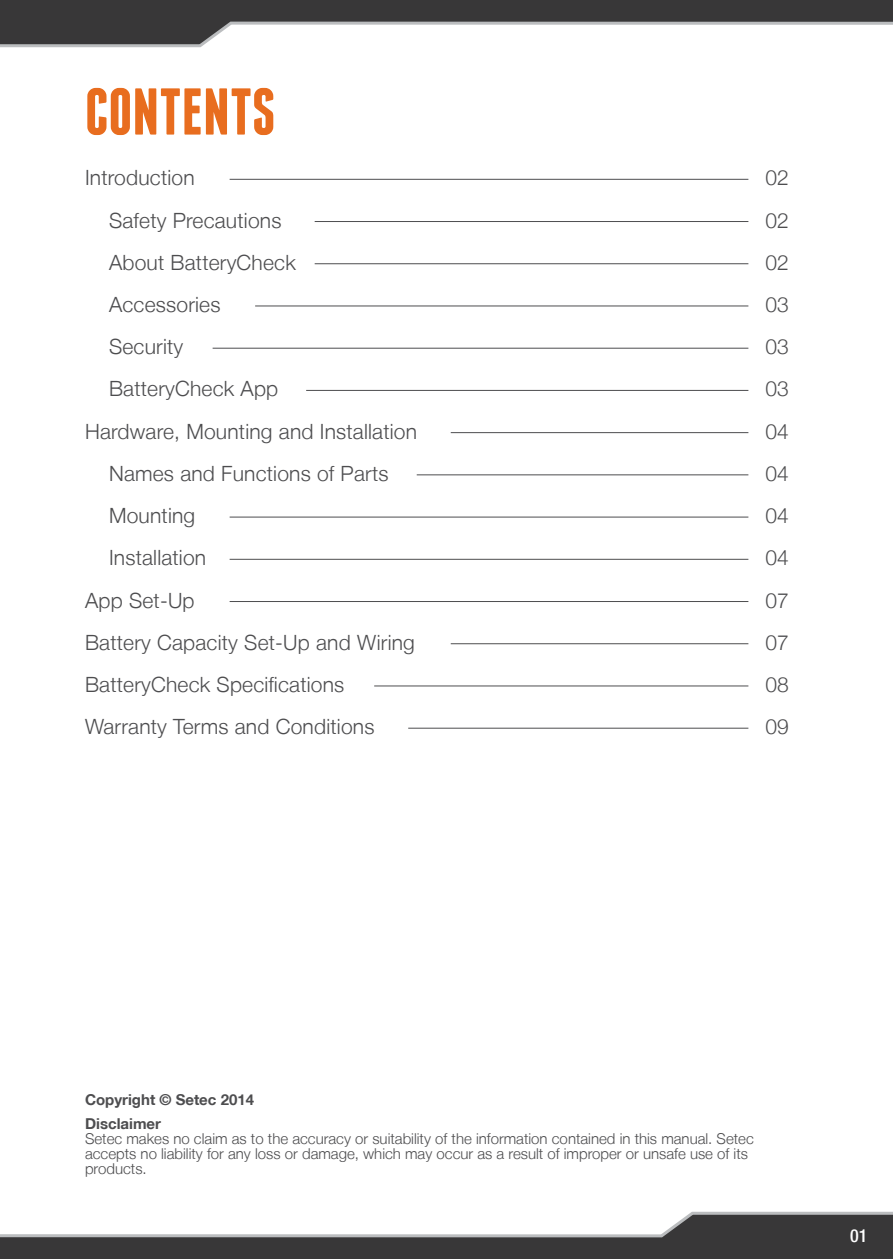
<style>
.page{position:relative;width:893px;height:1259px;background:#fff}
.page>*{position:absolute;margin:0;border:0;box-sizing:border-box;transform-origin:0 0}
.Heading_1{font:700 66px "Franchise";color:#e86d1f}
.Body_Copy_1{font:300 21px "Helvetica Neue LT";letter-spacing:.01em;color:#4d4d4f}
.t1{font:500 condensed 18px "Helvetica Neue LT";color:#fff}
.fine_print{font:300 15px/15px "Helvetica Neue LT";color:#4d4d4f}
.fine_print-2{font:700 15px "Helvetica Neue LT";color:#4d4d4f}
.s1{font-weight:700}
</style>
<div class="page">
<svg style="left:0;top:1211px;width:893px;height:48px"></svg>
<svg style="left:0;top:0;width:893px;height:48px"></svg>
<hr style="left:230px;top:179px;width:518px;height:1px;background:#4d4d4f">
<hr style="left:315px;top:221px;width:433px;height:1px;background:#4d4d4f">
<hr style="left:315px;top:263px;width:433px;height:1px;background:#4d4d4f">
<hr style="left:255px;top:305px;width:493px;height:1px;background:#4d4d4f">
<hr style="left:213px;top:348px;width:535px;height:1px;background:#4d4d4f">
<hr style="left:306px;top:390px;width:442px;height:1px;background:#4d4d4f">
<hr style="left:451px;top:432px;width:297px;height:1px;background:#4d4d4f">
<hr style="left:417px;top:474px;width:331px;height:1px;background:#4d4d4f">
<hr style="left:230px;top:516px;width:518px;height:1px;background:#4d4d4f">
<hr style="left:230px;top:559px;width:518px;height:1px;background:#4d4d4f">
<hr style="left:230px;top:601px;width:518px;height:1px;background:#4d4d4f">
<hr style="left:451px;top:643px;width:297px;height:1px;background:#4d4d4f">
<hr style="left:374px;top:685px;width:374px;height:1px;background:#4d4d4f">
<hr style="left:408px;top:727px;width:340px;height:1px;background:#4d4d4f">
<p class="Heading_1" style="left:85px;top:81px;width:192px">CONTENTS</p>
<p class="Body_Copy_1" style="left:85px;top:165px;width:111px">Introduction</p>
<p class="Body_Copy_1" style="left:765px;top:165px;width:25px">02</p>
<p class="Body_Copy_1" style="left:109px;top:207px;width:174px">Safety Precautions</p>
<p class="Body_Copy_1" style="left:765px;top:207px;width:25px">02</p>
<p class="Body_Copy_1" style="left:109px;top:249px;width:188px">About BatteryCheck</p>
<p class="Body_Copy_1" style="left:765px;top:249px;width:25px">02</p>
<p class="Body_Copy_1" style="left:109px;top:292px;width:113px">Accessories</p>
<p class="Body_Copy_1" style="left:765px;top:292px;width:25px">03</p>
<p class="Body_Copy_1" style="left:109px;top:334px;width:76px">Security</p>
<p class="Body_Copy_1" style="left:765px;top:334px;width:25px">03</p>
<p class="Body_Copy_1" style="left:109px;top:376px;width:171px">BatteryCheck App</p>
<p class="Body_Copy_1" style="left:765px;top:376px;width:25px">03</p>
<p class="Body_Copy_1" style="left:85px;top:418px;width:333px">Hardware, Mounting and Installation</p>
<p class="Body_Copy_1" style="left:765px;top:418px;width:25px">04</p>
<p class="Body_Copy_1" style="left:109px;top:460px;width:281px">Names and Functions of Parts</p>
<p class="Body_Copy_1" style="left:765px;top:460px;width:25px">04</p>
<p class="Body_Copy_1" style="left:109px;top:503px;width:88px">Mounting</p>
<p class="Body_Copy_1" style="left:765px;top:503px;width:25px">04</p>
<p class="Body_Copy_1" style="left:109px;top:545px;width:99px">Installation</p>
<p class="Body_Copy_1" style="left:765px;top:545px;width:25px">04</p>
<p class="Body_Copy_1" style="left:85px;top:587px;width:111px">App Set-Up</p>
<p class="Body_Copy_1" style="left:765px;top:587px;width:25px">07</p>
<p class="Body_Copy_1" style="left:85px;top:629px;width:331px">Battery Capacity Set-Up and Wiring</p>
<p class="Body_Copy_1" style="left:765px;top:629px;width:25px">07</p>
<p class="Body_Copy_1" style="left:85px;top:671px;width:261px">BatteryCheck Specifications</p>
<p class="Body_Copy_1" style="left:765px;top:671px;width:25px">08</p>
<p class="Body_Copy_1" style="left:85px;top:714px;width:291px">Warranty Terms and Conditions</p>
<p class="Body_Copy_1" style="left:765px;top:714px;width:25px">09</p>
<p class="fine_print-2" style="left:85px;top:1090px;width:170px">Copyright © Setec 2014</p>
<p class="fine_print" style="left:85px;top:1115px;width:670px"><span class="s1">Disclaimer<br></span>Setec makes no claim as to the accuracy or suitability of the information contained in this manual. Setec accepts no liability for any loss or damage, which may occur as a result of improper or unsafe use of its products.</p>
<p class="t1" style="left:850px;top:1224px;width:19px">01</p>
</div>
